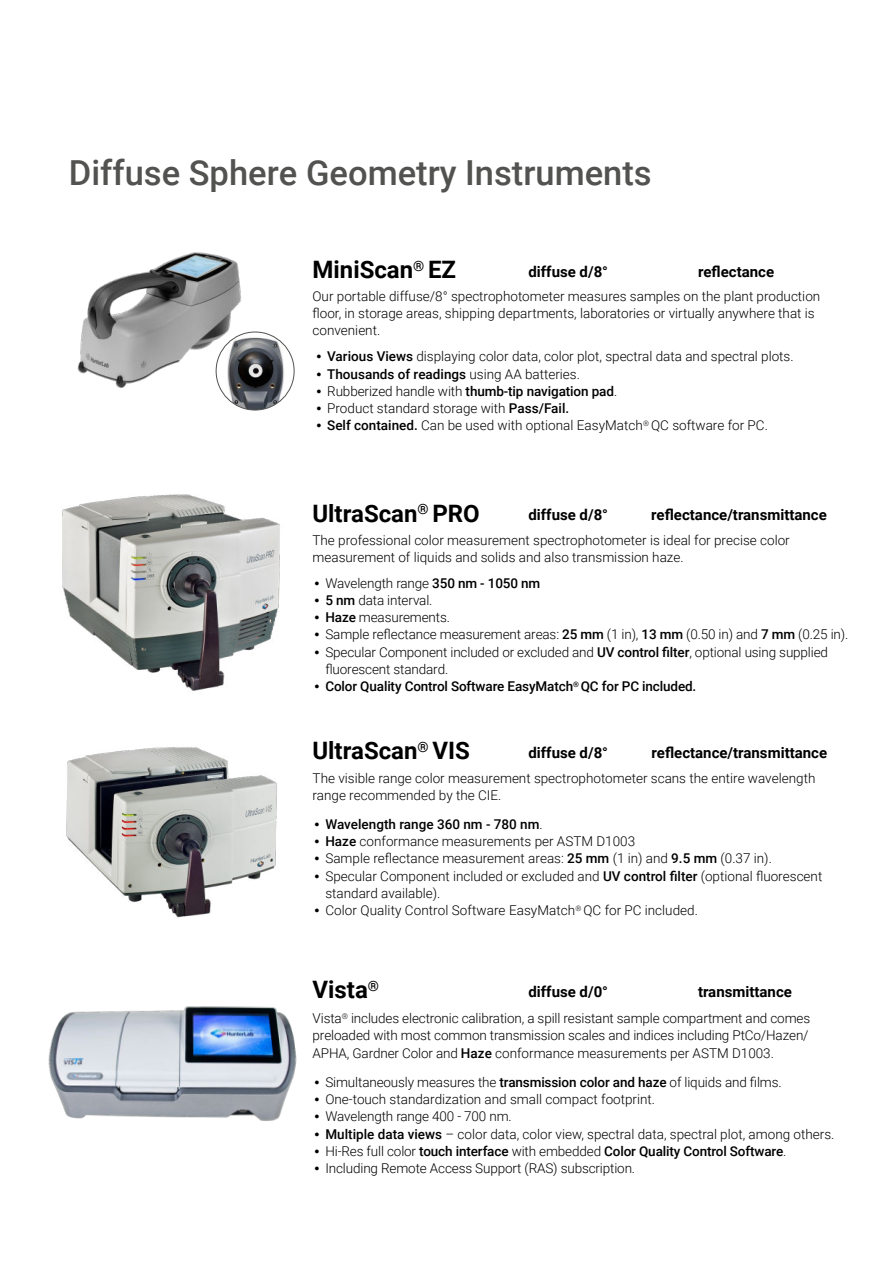
<style>
.page{position:relative;width:893px;height:1263px;background:#fff}
.page>*{position:absolute;margin:0;border:0;box-sizing:border-box;transform-origin:0 0}
.t1{font:500 34.5px "Roboto";color:#525251}
.t2{font:700 24px "Roboto";color:#000}
.t3{font:700 15px "Roboto";color:#000}
.t4{font:300 13.5px/17.2px "Roboto";color:#000}
.t5{font:500 13.5px "Roboto";letter-spacing:-.01em;color:#000}
.s1{font-family:"Corporate S"}
.s2{font-weight:500}
.s3{font-family:"Corporate S";font-weight:300}
.s4{font-weight:300}
</style>
<div class="page">
<img style="left:66px;top:747px;width:211px;height:171px">
<img style="left:62px;top:494px;width:218px;height:197px">
<img style="left:77px;top:252px;width:173px;height:143px">
<img style="left:216px;top:332px;width:78px;height:78px;border-radius:39px">
<div style="left:216px;top:332px;width:78px;height:78px;border:1px solid #525251;border-radius:50%"></div>
<img style="left:48px;top:1006px;width:249px;height:115px">
<h1 class="t1" style="left:69px;top:159px;width:584px">Diffuse Sphere Geometry Instruments</h1>
<h2 class="t2" style="left:312px;top:260px;width:145px">MiniScan<sup>®</sup> EZ</h2>
<p class="t3" style="left:528px;top:261px;width:81px">diffuse d/8°</p>
<p class="t3" style="left:698px;top:261px;width:78px">reflectance</p>
<p class="t4" style="left:312px;top:288px;width:509px">Our portable diffuse/8° spectrophotometer measures samples on the plant production floor, in storage areas, shipping departments, laboratories or virtually anywhere that is convenient.</p>
<p class="t4" style="left:314px;top:349px;width:481px"><span class="s1">•</span> <span class="s2">Various Views</span> displaying color data, color plot, spectral data and spectral plots.</p>
<p class="t5" style="left:314px;top:368px;width:267px"><span class="s3">•</span> Thousands of readings <span class="s4">using AA batteries.</span></p>
<p class="t5" style="left:314px;top:385px;width:304px"><span class="s3">•</span> <span class="s4">Rubberized handle with</span> thumb-tip navigation pad<span class="s4">.</span></p>
<p class="t4" style="left:314px;top:401px;width:256px"><span class="s1">•</span> Product standard storage with <span class="s2">Pass/Fail.</span></p>
<p class="t4" style="left:314px;top:418px;width:455px"><span class="s1">•</span> <span class="s2">Self contained.</span> Can be used with optional EasyMatch<sup>®</sup> QC software for PC.</p>
<h2 class="t2" style="left:312px;top:503px;width:169px">UltraScan<sup>®</sup> PRO</h2>
<p class="t3" style="left:528px;top:504px;width:81px">diffuse d/8°</p>
<p class="t3" style="left:651px;top:504px;width:177px">reflectance/transmittance</p>
<p class="t4" style="left:312px;top:532px;width:479px">The professional color measurement spectrophotometer is ideal for precise color measurement of liquids and solids and also transmission haze.</p>
<p class="t4" style="left:313px;top:575px;width:229px"><span class="s1">•</span> Wavelength range <span class="s2">350 nm - 1050 nm</span></p>
<p class="t4" style="left:313px;top:592px;width:121px"><span class="s1">•</span> <span class="s2">5 nm</span> data interval.</p>
<p class="t4" style="left:313px;top:610px;width:139px"><span class="s1">•</span> <span class="s2">Haze</span> measurements.</p>
<p class="t4" style="left:313px;top:625px;width:537px"><span class="s1">•</span> Sample reflectance measurement areas: <span class="s2">25 mm</span> (1 in), <span class="s2">13 mm</span> (0.50 in) and <span class="s2">7 mm</span> (0.25 in).</p>
<p class="t4" style="left:325px;top:644px;width:504px;text-indent:-13px"><span class="s1">•</span> Specular Component included or excluded and <span class="s2">UV control filter</span>, optional using supplied fluorescent standard.</p>
<p class="t5" style="left:313px;top:681px;width:385px"><span class="s3">•</span> Color Quality Control Software EasyMatch<sup>®</sup> QC for PC included.</p>
<h2 class="t2" style="left:312px;top:741px;width:159px">UltraScan<sup>®</sup> VIS</h2>
<p class="t3" style="left:528px;top:742px;width:81px">diffuse d/8°</p>
<p class="t3" style="left:651px;top:742px;width:177px">reflectance/transmittance</p>
<p class="t4" style="left:313px;top:770px;width:504px">The visible range color measurement spectrophotometer scans the entire wavelength range recommended by the CIE.</p>
<p class="t5" style="left:313px;top:819px;width:232px"><span class="s3">•</span> Wavelength range 360 nm - 780 nm<span class="s4">.</span></p>
<p class="t4" style="left:313px;top:834px;width:324px"><span class="s1">•</span> <span class="s2">Haze</span> conformance measurements per ASTM D1003</p>
<p class="t4" style="left:313px;top:849px;width:461px"><span class="s1">•</span> Sample reflectance measurement areas: <span class="s2">25 mm</span> (1 in) and <span class="s2">9.5 mm</span> (0.37 in).</p>
<p class="t4" style="left:325px;top:868px;width:498px;text-indent:-13px"><span class="s1">•</span> Specular Component included or excluded and <span class="s2">UV control filter</span> (optional fluorescent standard available).</p>
<p class="t4" style="left:313px;top:903px;width:387px"><span class="s1">•</span> Color Quality Control Software EasyMatch<sup>®</sup> QC for PC included.</p>
<h2 class="t2" style="left:312px;top:980px;width:68px">Vista<sup>®</sup></h2>
<p class="t3" style="left:528px;top:985px;width:81px">diffuse d/0°</p>
<p class="t3" style="left:698px;top:985px;width:95px">transmittance</p>
<p class="t4" style="left:313px;top:1010px;width:499px;text-align:justify">Vista<sup>®</sup> includes electronic calibration, a spill resistant sample compartment and comes preloaded with most common transmission scales and indices including PtCo/Hazen/ APHA, Gardner Color and <span class="s2">Haze</span> conformance measurements per ASTM D1003.</p>
<p class="t4" style="left:313px;top:1074px;width:471px"><span class="s1">•</span> Simultaneously measures the <span class="s2">transmission color and haze</span> of liquids and films.</p>
<p class="t4" style="left:313px;top:1092px;width:344px"><span class="s1">•</span> One-touch standardization and small compact footprint.</p>
<p class="t4" style="left:313px;top:1109px;width:201px"><span class="s1">•</span> Wavelength range 400 - 700 nm.</p>
<p class="t4" style="left:313px;top:1126px;width:523px"><span class="s1">•</span> <span class="s2">Multiple data views</span> – color data, color view, spectral data, spectral plot, among others.</p>
<p class="t5" style="left:313px;top:1145px;width:475px"><span class="s3">•</span> <span class="s4">Hi-Res full color</span> touch interface <span class="s4">with embedded</span> Color Quality Control Software<span class="s4">.</span></p>
<p class="t4" style="left:313px;top:1161px;width:324px"><span class="s1">•</span> Including Remote Access Support (RAS) subscription.</p>
</div>
